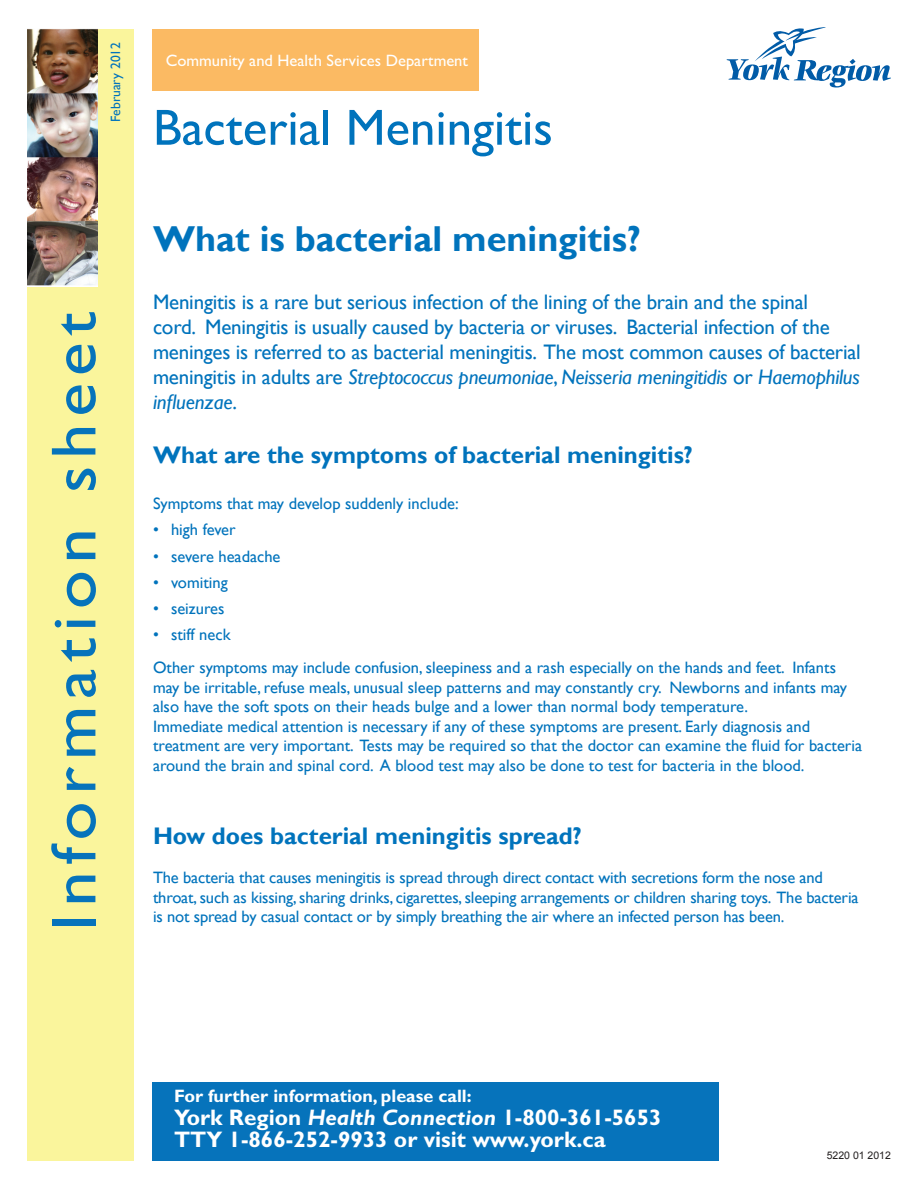
<style>
.page{position:relative;width:918px;height:1188px;background:#fff}
.page>*{position:absolute;margin:0;border:0;box-sizing:border-box;transform-origin:0 0}
.t1{font:51px "Gill Sans";color:#0073bc}
.t2{font:700 36px "Gill Sans";color:#0073bc}
.t3{font:700 24px "Gill Sans";color:#0073bc}
.t4{font:700 22.5px/22.5px "Gill Sans";color:#fff}
.t5{font:21px/25.2px "Gill Sans";letter-spacing:-.01em;color:#0073bc}
.t6{font:700 18px "Gill Sans";color:#fff}
.t7{font:16.5px/19.5px "Gill Sans";color:#0073bc}
.t8{font:16.5px "Gill Sans";color:#fff}
.t9{font:13.5px "Gill Sans";color:#0073bc}
.t10{font:10.5px "Arial";color:#231f20}
.s1{font-style:italic}
</style>
<div class="page">
<div style="left:152px;top:30px;width:327px;height:61px;background:#fbba63"></div>
<div style="left:152px;top:1083px;width:567px;height:78px;background:#0673bb"></div>
<div style="left:27px;top:30px;width:107px;height:1131px;background:#faf59c"></div>
<img style="left:27px;top:28px;width:71px;height:258px">
<div style="left:52px;top:919px;width:43px;height:7px;background:#0673bb"></div>
<svg style="left:66px;top:876px;width:29px;height:26px"></svg>
<svg style="left:51px;top:844px;width:44px;height:20px"></svg>
<svg style="left:67px;top:804px;width:29px;height:34px"></svg>
<svg style="left:66px;top:767px;width:29px;height:23px"></svg>
<svg style="left:66px;top:710px;width:29px;height:46px"></svg>
<svg style="left:66px;top:670px;width:30px;height:27px"></svg>
<svg style="left:61px;top:638px;width:35px;height:24px"></svg>
<svg style="left:55px;top:620px;width:40px;height:7px"></svg>
<svg style="left:67px;top:573px;width:29px;height:33px"></svg>
<svg style="left:66px;top:532px;width:29px;height:27px"></svg>
<svg style="left:66px;top:469px;width:30px;height:21px"></svg>
<svg style="left:52px;top:428px;width:43px;height:27px"></svg>
<svg style="left:66px;top:385px;width:30px;height:29px"></svg>
<svg style="left:66px;top:345px;width:30px;height:28px"></svg>
<svg style="left:61px;top:312px;width:35px;height:24px"></svg>
<svg style="left:727px;top:27px;width:164px;height:60px"></svg>
<p class="t9" style="left:108px;top:122px;width:81px;rotate:-90deg">February 2012</p>
<p class="t8" style="left:166px;top:51px;width:304px">Community and Health Services Department</p>
<h1 class="t1" style="left:153px;top:98px;width:401px">Bacterial Meningitis</h1>
<h2 class="t2" style="left:153px;top:217px;width:489px">What is bacterial meningitis?</h2>
<p class="t5" style="left:153px;top:289px;width:709px">Meningitis is a rare but serious infection of the lining of the brain and the spinal<br>cord. Meningitis is usually caused by bacteria or viruses. Bacterial infection of the meninges is referred to as bacterial meningitis. The most common causes of bacterial meningitis in adults are <span class="s1">Streptococcus pneumoniae</span>, <span class="s1">Neisseria meningitidis</span> or <span class="s1">Haemophilus influenzae</span>.</p>
<h3 class="t3" style="left:153px;top:441px;width:541px">What are the symptoms of bacterial meningitis?</h3>
<p class="t7" style="left:153px;top:494px;width:307px">Symptoms that may develop suddenly include:</p>
<p class="t7" style="left:153px;top:520px;width:84px">• high fever</p>
<p class="t7" style="left:153px;top:547px;width:129px">• severe headache</p>
<p class="t7" style="left:153px;top:573px;width:76px">• vomiting</p>
<p class="t7" style="left:153px;top:599px;width:73px">• seizures</p>
<p class="t7" style="left:153px;top:619px;width:685px;line-height:33px">• stiff neck<br>Other symptoms may include confusion, sleepiness and a rash especially on the hands and feet. Infants</p>
<p class="t7" style="left:153px;top:678px;width:711px">may be irritable, refuse meals, unusual sleep patterns and may constantly cry. Newborns and infants may also have the soft spots on their heads bulge and a lower than normal body temperature.<br>Immediate medical attention is necessary if any of these symptoms are present. Early diagnosis and treatment are very important. Tests may be required so that the doctor can examine the fluid for bacteria around the brain and spinal cord. A blood test may also be done to test for bacteria in the blood.</p>
<h3 class="t3" style="left:153px;top:822px;width:430px">How does bacterial meningitis spread?</h3>
<p class="t7" style="left:153px;top:868px;width:707px">The bacteria that causes meningitis is spread through direct contact with secretions form the nose and throat, such as kissing, sharing drinks, cigarettes, sleeping arrangements or children sharing toys. The bacteria is not spread by casual contact or by simply breathing the air where an infected person has been.</p>
<p class="t6" style="left:174px;top:1086px;width:299px">For further information, please call:</p>
<h3 class="t4" style="left:174px;top:1107px;width:489px">York Region <span class="s1">Health Connection</span> 1-800-361-5653<br>TTY 1-866-252-9933 or visit www.york.ca</h3>
<p class="t10" style="left:827px;top:1148px;width:66px">5220 01 2012</p>
</div>
